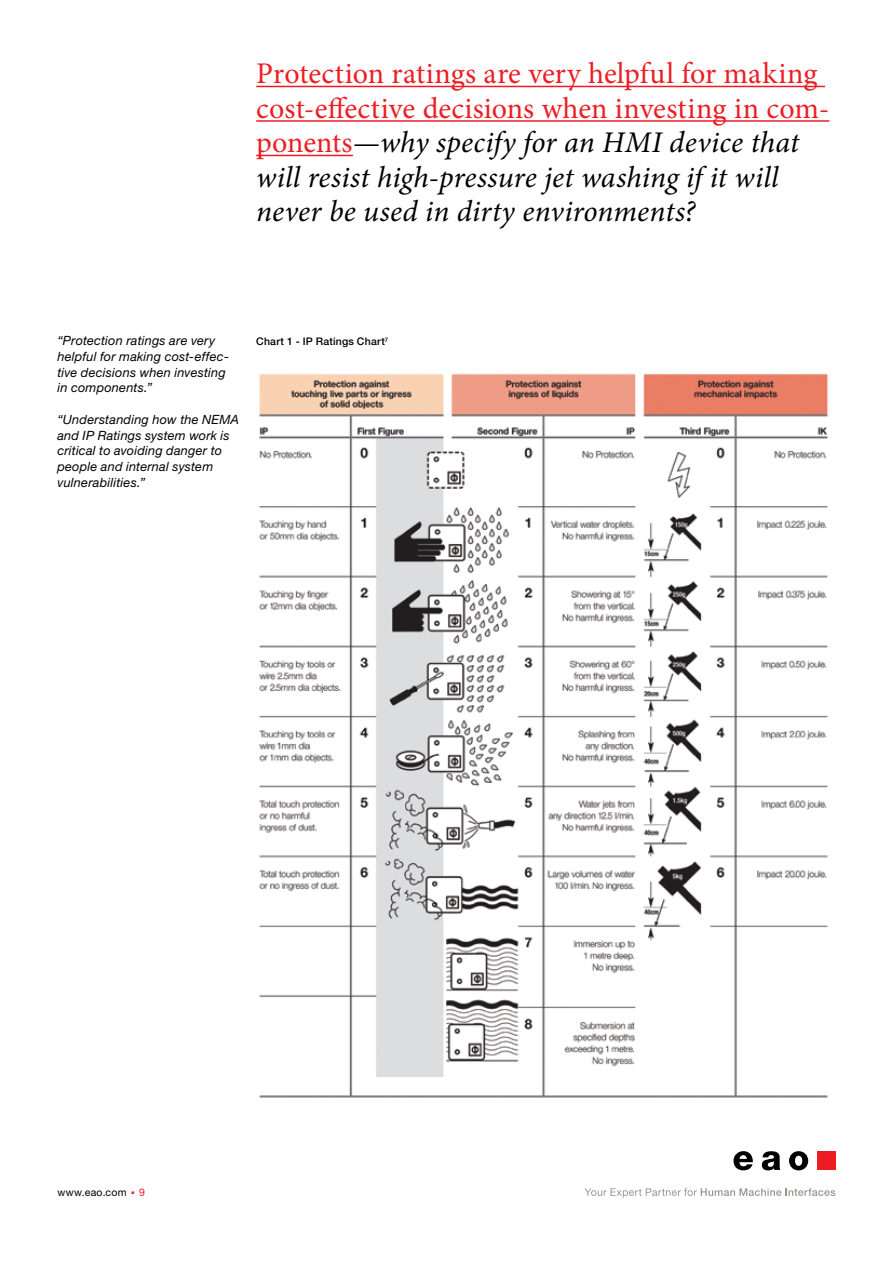
<style>
.page{position:relative;width:893px;height:1263px;background:#fff}
.page>*{position:absolute;margin:0;border:0;box-sizing:border-box;transform-origin:0 0}
.t1{font:italic 30px/34.5px "Minion Pro";letter-spacing:.005em;color:#000}
.t2{font:italic 12.75px/15.8px "Helvetica Neue LT Std";letter-spacing:.015em;color:#000}
.t3{font:500 10.5px "Helvetica Neue LT Std";letter-spacing:.02em;color:#000}
.t4{font:10.5px "Helvetica Neue LT Std";letter-spacing:.025em;color:#000}
.s1{font-style:normal;color:#ed1d24}
.s2{color:#ed1d24}
</style>
<div class="page">
<svg style="left:584px;top:1188px;width:251px;height:10px"></svg>
<div style="left:817px;top:1151px;width:19px;height:19px;background:#ed1b23"></div>
<svg style="left:789px;top:1151px;width:19px;height:19px"></svg>
<svg style="left:762px;top:1151px;width:18px;height:19px"></svg>
<svg style="left:733px;top:1151px;width:20px;height:19px"></svg>
<hr style="left:256px;top:86px;width:569px;height:1px;background:#ed1d24">
<hr style="left:256px;top:120px;width:573px;height:2px;background:#ed1d24">
<hr style="left:256px;top:155px;width:97px;height:1px;background:#ed1d24">
<img style="left:259px;top:373px;width:569px;height:725px">
<h1 class="t1" style="left:256px;top:57px;width:575px"><span class="s1">Protection ratings are very helpful for making cost-effective decisions when investing in com&shy;ponents</span>—why specify for an HMI device that will resist high-pressure jet washing if it will never be used in dirty environments?</h1>
<p class="t2" style="left:57px;top:333px;width:173px">“Protection ratings are very helpful for making cost-effec&shy;tive decisions when investing in components.”</p>
<p class="t2" style="left:57px;top:411px;width:183px">“Understanding how the NEMA and IP Ratings system work is critical to avoiding danger to people and internal system vulnerabilities.”</p>
<p class="t3" style="left:256px;top:335px;width:134px">Chart 1 - IP Ratings Chart<sup>7</sup></p>
<p class="t4" style="left:57px;top:1186px;width:89px">www.eao.com <sup>.</sup> <span class="s2">9</span></p>
</div>
